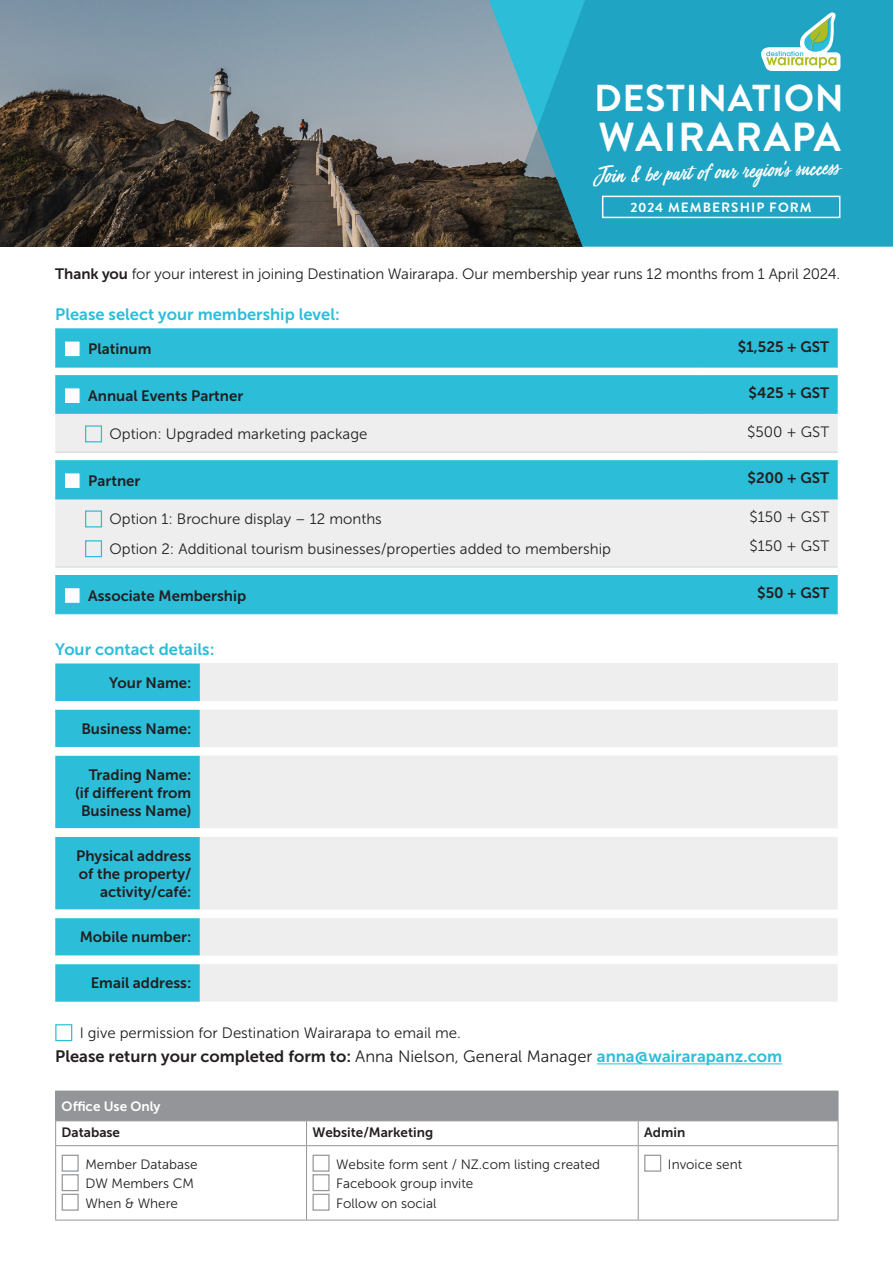
<style>
.page{position:relative;width:893px;height:1263px;background:#fff}
.page>*{position:absolute;margin:0;border:0;box-sizing:border-box;transform-origin:0 0}
.t1{font:700 40.5px "Brandon Grotesque";letter-spacing:.04em;color:#fff}
.t2{font:700 37.5px "Brandon Grotesque";letter-spacing:.02em;color:#fff}
.t3{font:22.5px "Mega Fresh";color:#fff}
.t4{font:16.5px "Museo Sans 700";color:#231f20}
.t5{font:16.5px "Museo Sans 700";color:#2cbdd8}
.t6{font:15px "Museo Sans 300";color:#231f20}
.t7{font:15px/18px "Museo Sans 700";color:#231f20;text-align:right}
.t8{font:13.5px "Museo Sans 300";color:#231f20}
.t9{font:13.5px "Museo Sans 700";color:#231f20}
.t10{font:700 13.5px "Brandon Grotesque";letter-spacing:.08em;color:#fff}
.t11{font:13.5px "Museo Sans 700";color:#fff}
.s1{font-family:"Museo Sans 700"}
.s2{font-family:"Museo Sans 300"}
.s3{color:#2cbdd8}
</style>
<div class="page">
<img style="left:0;top:0;width:489px;height:247px">
<svg style="left:493px;top:0;width:400px;height:247px;background:#299eb9"></svg>
<svg style="left:760px;top:12px;width:80px;height:59px"></svg>
<div style="left:602px;top:196px;width:238px;height:22px;border:2px solid #fff"></div>
<div style="left:56px;top:1091px;width:782px;height:30px;background:#939598"></div>
<svg style="left:56px;top:1121px;width:782px;height:99px"></svg>
<hr style="left:55px;top:1146px;width:1px;height:74px;background:#939598">
<hr style="left:306px;top:1146px;width:1px;height:74px;background:#939598">
<hr style="left:638px;top:1146px;width:1px;height:74px;background:#939598">
<hr style="left:838px;top:1146px;width:1px;height:74px;background:#939598">
<hr style="left:55px;top:1220px;width:252px;height:1px;background:#939598">
<hr style="left:307px;top:1220px;width:331px;height:1px;background:#939598">
<hr style="left:638px;top:1220px;width:200px;height:1px;background:#939598">
<svg style="left:306px;top:1121px;width:1px;height:24px"></svg>
<svg style="left:638px;top:1121px;width:1px;height:24px"></svg>
<hr style="left:55px;top:1145px;width:252px;height:1px;background:#939598">
<hr style="left:307px;top:1145px;width:331px;height:1px;background:#939598">
<hr style="left:638px;top:1145px;width:200px;height:1px;background:#939598">
<svg style="left:55px;top:1091px;width:1px;height:54px"></svg>
<svg style="left:838px;top:1091px;width:1px;height:54px"></svg>
<hr style="left:55px;top:1120px;width:252px;height:1px;background:#939598">
<div style="left:62px;top:1155px;width:17px;height:17px;border:1px solid #939598"></div>
<div style="left:62px;top:1174px;width:17px;height:17px;border:1px solid #939598"></div>
<div style="left:62px;top:1194px;width:17px;height:17px;border:1px solid #939598"></div>
<div style="left:313px;top:1155px;width:17px;height:17px;border:1px solid #939598"></div>
<div style="left:313px;top:1174px;width:17px;height:17px;border:1px solid #939598"></div>
<div style="left:313px;top:1194px;width:17px;height:17px;border:1px solid #939598"></div>
<div style="left:644px;top:1155px;width:17px;height:17px;border:1px solid #939598"></div>
<hr style="left:597px;top:1063px;width:185px;height:1px;background:#2cbdd8">
<div style="left:55px;top:663px;width:145px;height:339px;background:#2cbdd8"></div>
<div style="left:200px;top:663px;width:638px;height:38px;background:#eeeeef"></div>
<svg style="left:55px;top:701px;width:145px;height:263px;fill:#2cbdd8"></svg>
<svg style="left:200px;top:710px;width:638px;height:292px;background:#efeff0"></svg>
<div style="left:55px;top:1024px;width:17px;height:17px;border:1px solid #2cbdd8"></div>
<div style="left:55px;top:329px;width:783px;height:38px;background:#2cbdd8"></div>
<svg style="left:55px;top:376px;width:783px;height:123px;background:#3ec2db"></svg>
<div style="left:55px;top:414px;width:783px;height:38px;background:#eeeeef"></div>
<div style="left:55px;top:500px;width:783px;height:67px;background:#eeeeef"></div>
<div style="left:55px;top:576px;width:783px;height:37px;background:#2cbdd8"></div>
<hr style="left:55px;top:328px;width:647px;height:1px;background:#2cbdd8">
<hr style="left:702px;top:328px;width:136px;height:1px;background:#2cbdd8">
<hr style="left:701px;top:329px;width:1px;height:38px;background:#2cbdd8">
<hr style="left:701px;top:376px;width:1px;height:38px;background:#2cbdd8">
<hr style="left:701px;top:461px;width:1px;height:38px;background:#2cbdd8">
<hr style="left:55px;top:499px;width:647px;height:1px;background:#2cbdd8">
<hr style="left:702px;top:499px;width:136px;height:1px;background:#2cbdd8">
<hr style="left:701px;top:576px;width:1px;height:37px;background:#2cbdd8">
<hr style="left:55px;top:613px;width:647px;height:1px;background:#2cbdd8">
<hr style="left:702px;top:613px;width:136px;height:1px;background:#2cbdd8">
<hr style="left:55px;top:367px;width:647px;height:1px;background:#2cbdd8">
<hr style="left:702px;top:367px;width:136px;height:1px;background:#2cbdd8">
<hr style="left:55px;top:375px;width:647px;height:1px;background:#2cbdd8">
<hr style="left:702px;top:375px;width:136px;height:1px;background:#2cbdd8">
<hr style="left:55px;top:575px;width:647px;height:1px;background:#2cbdd8">
<hr style="left:702px;top:575px;width:136px;height:1px;background:#2cbdd8">
<hr style="left:55px;top:460px;width:647px;height:1px;background:#2cbdd8">
<hr style="left:702px;top:460px;width:136px;height:1px;background:#2cbdd8">
<hr style="left:55px;top:452px;width:647px;height:1px;background:#d1d2d4">
<hr style="left:702px;top:452px;width:136px;height:1px;background:#d1d2d4">
<hr style="left:55px;top:567px;width:647px;height:1px;background:#d1d2d4">
<hr style="left:702px;top:567px;width:136px;height:1px;background:#d1d2d4">
<div style="left:64px;top:340px;width:17px;height:17px;background:#fff;border:1px solid #2cbdd8"></div>
<div style="left:64px;top:387px;width:17px;height:17px;background:#fff;border:1px solid #2cbdd8"></div>
<div style="left:85px;top:425px;width:17px;height:17px;border:1px solid #2cbdd8"></div>
<div style="left:64px;top:472px;width:17px;height:17px;background:#fff;border:1px solid #2cbdd8"></div>
<div style="left:85px;top:510px;width:17px;height:17px;border:1px solid #2cbdd8"></div>
<div style="left:85px;top:540px;width:17px;height:17px;border:1px solid #2cbdd8"></div>
<div style="left:64px;top:587px;width:17px;height:17px;background:#fff;border:1px solid #2cbdd8"></div>
<h2 class="t2" style="left:594px;top:72px;width:251px">DESTINATION</h2>
<h1 class="t1" style="left:599px;top:109px;width:244px">WAIRARAPA</h1>
<h3 class="t3" style="left:595px;top:161px;width:241px;rotate:-2deg">Join &amp; be part of our region's success</h3>
<p class="t10" style="left:630px;top:198px;width:183px">2024 MEMBERSHIP FORM</p>
<p class="t6" style="left:55px;top:266px;width:786px"><span class="s1">Thank you</span> for your interest in joining Destination Wairarapa. Our membership year runs 12 months from 1 April 2024.</p>
<p class="t5" style="left:55px;top:305px;width:286px">Please select your membership level:</p>
<p class="t7" style="left:88px;top:340px;width:65px">Platinum</p>
<p class="t7" style="left:738px;top:337px;width:93px">$1,525 + GST</p>
<p class="t7" style="left:88px;top:387px;width:157px">Annual Events Partner</p>
<p class="t7" style="left:748px;top:384px;width:82px">$425 + GST</p>
<p class="t6" style="left:110px;top:426px;width:259px">Option: Upgraded marketing package</p>
<p class="t6" style="left:747px;top:423px;width:84px">$500 + GST</p>
<p class="t7" style="left:88px;top:472px;width:54px">Partner</p>
<p class="t7" style="left:747px;top:469px;width:83px">$200 + GST</p>
<p class="t6" style="left:110px;top:511px;width:274px">Option 1: Brochure display – 12 months</p>
<p class="t6" style="left:749px;top:508px;width:81px">$150 + GST</p>
<p class="t6" style="left:110px;top:541px;width:503px">Option 2: Additional tourism businesses/properties added to membership</p>
<p class="t6" style="left:749px;top:538px;width:81px">$150 + GST</p>
<p class="t7" style="left:88px;top:587px;width:159px">Associate Membership</p>
<p class="t7" style="left:757px;top:584px;width:74px">$50 + GST</p>
<p class="t5" style="left:55px;top:640px;width:161px">Your contact details:</p>
<p class="t7" style="left:109px;top:673px;width:84px">Your Name:</p>
<p class="t7" style="left:81px;top:719px;width:111px">Business Name:</p>
<p class="t7" style="left:75px;top:765px;width:118px">Trading Name: (if different from<br>Business Name)</p>
<p class="t7" style="left:76px;top:847px;width:117px">Physical address</p>
<p class="t7" style="left:79px;top:865px;width:114px">of the property/ activity/café:</p>
<p class="t7" style="left:80px;top:928px;width:113px">Mobile number:</p>
<p class="t7" style="left:91px;top:974px;width:102px">Email address:</p>
<p class="t6" style="left:80px;top:1025px;width:383px">I give permission for Destination Wairarapa to email me.</p>
<p class="t4" style="left:55px;top:1047px;width:728px">Please return your completed form to: <span class="s2">Anna Nielson, General Manager</span> <span class="s3">anna@wairarapanz.com</span></p>
<p class="t11" style="left:62px;top:1099px;width:101px">Office Use Only</p>
<p class="t9" style="left:62px;top:1125px;width:60px">Database</p>
<p class="t9" style="left:313px;top:1125px;width:122px">Website/Marketing</p>
<p class="t9" style="left:644px;top:1125px;width:43px">Admin</p>
<p class="t8" style="left:85px;top:1157px;width:114px">Member Database</p>
<p class="t8" style="left:85px;top:1176px;width:110px">DW Members CM</p>
<p class="t8" style="left:85px;top:1196px;width:94px">When &amp; Where</p>
<p class="t8" style="left:336px;top:1157px;width:265px">Website form sent / NZ.com listing created</p>
<p class="t8" style="left:336px;top:1176px;width:139px">Facebook group invite</p>
<p class="t8" style="left:336px;top:1196px;width:102px">Follow on social</p>
<p class="t8" style="left:668px;top:1157px;width:76px">Invoice sent</p>
</div>
